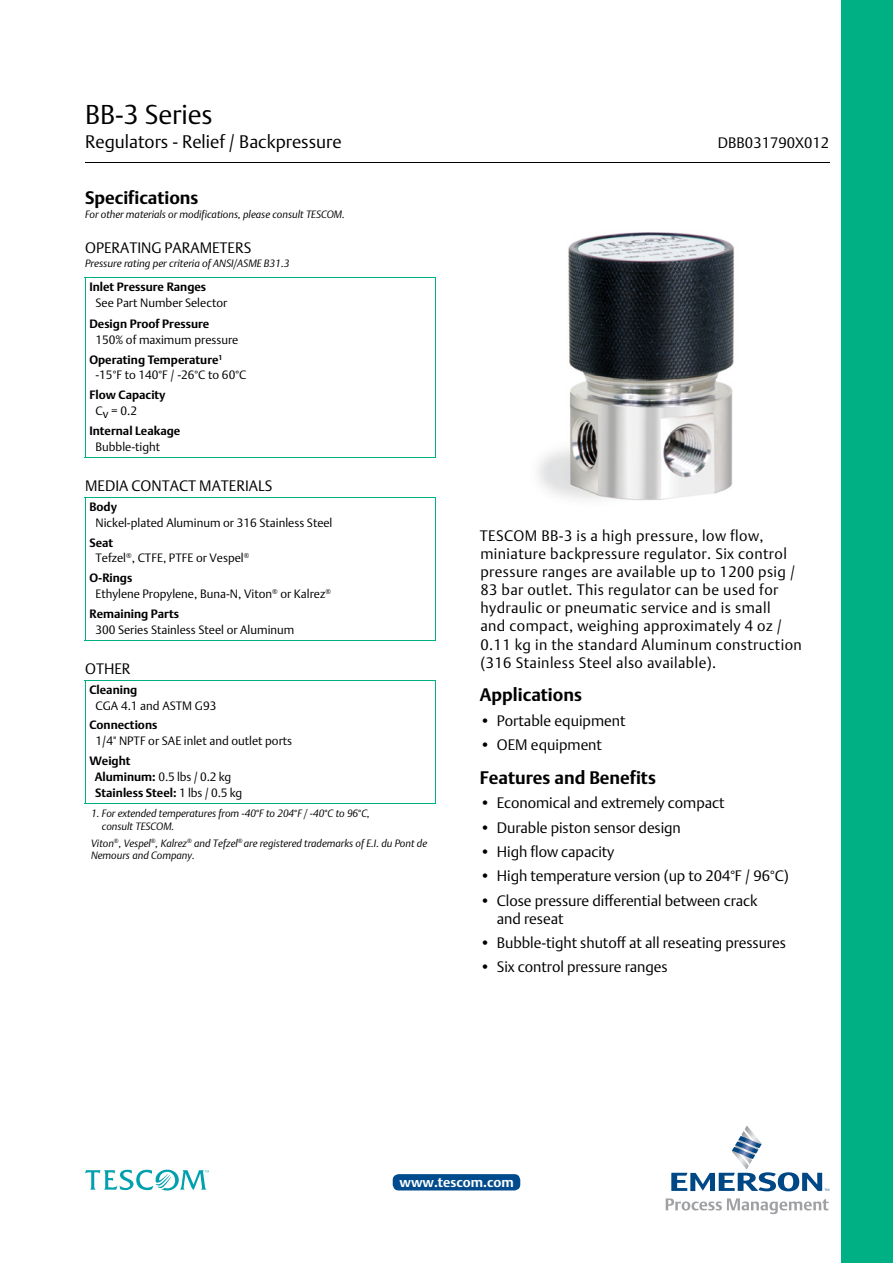
<style>
.page{position:relative;width:893px;height:1263px;background:#fff}
.page>*{position:absolute;margin:0;border:0;box-sizing:border-box;transform-origin:0 0}
.t1{font:27px "DTL Argo T Light";color:#000}
.t2{font:700 18px "DTL Argo T";color:#000}
.t3{font:18px "DTL Argo T Light";color:#000}
.t4{font:15px/18px "DTL Argo T Light";color:#000}
.t5{font:15px/18px "DTL Argo T Light";letter-spacing:.025em;color:#000}
.t6{font:700 13.5px "DTL Argo T";color:#fff}
.t7{font:12px "DTL Argo T Light";color:#000}
.t8{font:700 12px "DTL Argo T";color:#000}
.t9{font:italic 10.5px/12.6px "DTL Argo T Light";color:#000}
.s1{font-family:"DTL Argo T";font-weight:700}
.s2{font-family:"DTL Argo T Light";font-weight:400}
</style>
<div class="page">
<div style="left:842px;top:0;width:51px;height:1263px;background:#00b085"></div>
<hr style="left:85px;top:162px;width:744px;height:1px;background:#000">
<hr style="left:85px;top:277px;width:351px;height:1px;background:#00b085">
<hr style="left:85px;top:457px;width:351px;height:1px;background:#00b085">
<hr style="left:85px;top:278px;width:1px;height:36px;background:#00b085">
<hr style="left:435px;top:278px;width:1px;height:36px;background:#00b085">
<hr style="left:85px;top:314px;width:1px;height:36px;background:#00b085">
<hr style="left:435px;top:314px;width:1px;height:36px;background:#00b085">
<hr style="left:85px;top:350px;width:1px;height:36px;background:#00b085">
<hr style="left:435px;top:350px;width:1px;height:36px;background:#00b085">
<hr style="left:85px;top:386px;width:1px;height:35px;background:#00b085">
<hr style="left:435px;top:386px;width:1px;height:35px;background:#00b085">
<hr style="left:85px;top:421px;width:1px;height:36px;background:#00b085">
<hr style="left:435px;top:421px;width:1px;height:36px;background:#00b085">
<hr style="left:85px;top:497px;width:351px;height:1px;background:#00b085">
<hr style="left:85px;top:498px;width:1px;height:35px;background:#00b085">
<hr style="left:435px;top:498px;width:1px;height:35px;background:#00b085">
<hr style="left:85px;top:533px;width:1px;height:36px;background:#00b085">
<hr style="left:435px;top:533px;width:1px;height:36px;background:#00b085">
<hr style="left:85px;top:569px;width:1px;height:35px;background:#00b085">
<hr style="left:435px;top:569px;width:1px;height:35px;background:#00b085">
<hr style="left:85px;top:604px;width:1px;height:36px;background:#00b085">
<hr style="left:435px;top:604px;width:1px;height:36px;background:#00b085">
<hr style="left:85px;top:640px;width:351px;height:1px;background:#00b085">
<hr style="left:85px;top:680px;width:351px;height:1px;background:#00b085">
<hr style="left:85px;top:681px;width:1px;height:35px;background:#00b085">
<hr style="left:435px;top:681px;width:1px;height:35px;background:#00b085">
<hr style="left:85px;top:716px;width:1px;height:36px;background:#00b085">
<hr style="left:435px;top:716px;width:1px;height:36px;background:#00b085">
<hr style="left:85px;top:752px;width:1px;height:51px;background:#00b085">
<hr style="left:435px;top:752px;width:1px;height:51px;background:#00b085">
<hr style="left:85px;top:803px;width:351px;height:1px;background:#00b085">
<img style="left:538px;top:232px;width:196px;height:269px">
<svg style="left:671px;top:1125px;width:158px;height:66px"></svg>
<svg style="left:666px;top:1198px;width:162px;height:16px"></svg>
<svg style="left:85px;top:1170px;width:124px;height:20px"></svg>
<div style="left:393px;top:1174px;width:127px;height:16px;background:#004b8d;border-radius:6px"></div>
<h1 class="t1" style="left:85px;top:98px;width:129px">BB-3 Series</h1>
<p class="t3" style="left:85px;top:131px;width:258px">Regulators - Relief / Backpressure</p>
<p class="t4" style="left:718px;top:133px;width:113px">DBB031790X012</p>
<p class="t2" style="left:85px;top:187px;width:115px">Specifications</p>
<p class="t9" style="left:85px;top:207px;width:261px">For other materials or modifications, please consult TESCOM.</p>
<p class="t4" style="left:85px;top:239px;width:168px">OPERATING PARAMETERS</p>
<p class="t9" style="left:85px;top:257px;width:206px">Pressure rating per criteria of ANSI/ASME B31.3</p>
<p class="t8" style="left:89px;top:280px;width:118px">inlet Pressure Ranges</p>
<p class="t7" style="left:95px;top:295px;width:133px">See Part Number Selector</p>
<p class="t8" style="left:89px;top:317px;width:121px">Design Proof Pressure</p>
<p class="t7" style="left:95px;top:332px;width:144px">150% of maximum pressure</p>
<p class="t8" style="left:89px;top:352px;width:135px">operating temperature<sup>1</sup></p>
<p class="t7" style="left:95px;top:368px;width:152px">-15°F to 140°F / -26°C to 60°C</p>
<p class="t8" style="left:89px;top:388px;width:78px">Flow Capacity</p>
<p class="t7" style="left:95px;top:404px;width:43px">Cv = 0.2</p>
<p class="t8" style="left:89px;top:424px;width:92px">internal Leakage</p>
<p class="t7" style="left:95px;top:439px;width:66px">Bubble-tight</p>
<p class="t4" style="left:85px;top:476px;width:189px">MEDIA CONTACT MATERIALS</p>
<p class="t8" style="left:89px;top:499px;width:29px">Body</p>
<p class="t7" style="left:95px;top:515px;width:239px">Nickel-plated Aluminum or 316 Stainless Steel</p>
<p class="t8" style="left:89px;top:535px;width:25px">Seat</p>
<p class="t7" style="left:95px;top:551px;width:155px">Tefzel<sup>®</sup>, CTFE, PTFE or Vespel<sup>®</sup></p>
<p class="t8" style="left:89px;top:571px;width:44px">o-Rings</p>
<p class="t7" style="left:95px;top:586px;width:237px">Ethylene Propylene, Buna-N, Viton<sup>®</sup> or Kalrez<sup>®</sup></p>
<p class="t8" style="left:89px;top:606px;width:91px">Remaining Parts</p>
<p class="t7" style="left:95px;top:622px;width:200px">300 Series Stainless Steel or Aluminum</p>
<p class="t4" style="left:85px;top:659px;width:47px">OTHER</p>
<p class="t8" style="left:89px;top:682px;width:49px">Cleaning</p>
<p class="t7" style="left:95px;top:698px;width:122px">CGA 4.1 and ASTM G93</p>
<p class="t8" style="left:89px;top:718px;width:69px">Connections</p>
<p class="t7" style="left:95px;top:734px;width:198px">1/4" NPTF or SAE inlet and outlet ports</p>
<p class="t8" style="left:89px;top:754px;width:43px">Weight</p>
<p class="t7" style="left:95px;top:769px;width:138px"><span class="s1">Aluminum:</span> 0.5 lbs / 0.2 kg</p>
<p class="t8" style="left:95px;top:785px;width:149px">Stainless Steel: <span class="s2">1 lbs / 0.5 kg</span></p>
<p class="t9" style="left:102px;top:807px;width:270px;text-indent:-11px">1. For extended temperatures from -40°F to 204°F / -40°C to 96°C, consult TESCOM.</p>
<p class="t9" style="left:91px;top:836px;width:337px">Viton<sup>®</sup>, Vespel<sup>®</sup>, Kalrez<sup>®</sup> and Tefzel<sup>®</sup> are registered trademarks of E.I. du Pont de<br>Nemours and Company.</p>
<p class="t5" style="left:480px;top:527px;width:323px">TESCOM BB-3 is a high pressure, low flow, miniature backpressure regulator. Six control pressure ranges are available up to 1200 psig / 83 bar outlet. This regulator can be used for hydraulic or pneumatic service and is small<br>and compact, weighing approximately 4 oz / 0.11 kg in the standard Aluminum construction (316 Stainless Steel also available).</p>
<p class="t2" style="left:480px;top:684px;width:104px">Applications</p>
<p class="t4" style="left:480px;top:711px;width:147px">• Portable equipment</p>
<p class="t4" style="left:480px;top:735px;width:124px">• OEM equipment</p>
<p class="t2" style="left:480px;top:767px;width:178px">Features and Benefits</p>
<p class="t4" style="left:480px;top:794px;width:246px">• Economical and extremely compact</p>
<p class="t4" style="left:480px;top:818px;width:203px">• Durable piston sensor design</p>
<p class="t4" style="left:480px;top:842px;width:136px">• High flow capacity</p>
<p class="t4" style="left:480px;top:867px;width:310px">• High temperature version (up to 204°F / 96°C)</p>
<p class="t4" style="left:497px;top:891px;width:262px;text-indent:-17px">• Close pressure differential between crack and reseat</p>
<p class="t4" style="left:480px;top:934px;width:307px">• Bubble-tight shutoff at all reseating pressures</p>
<p class="t4" style="left:480px;top:958px;width:189px">• Six control pressure ranges</p>
<p class="t6" style="left:400px;top:1174px;width:116px">www.tescom.com</p>
</div>
